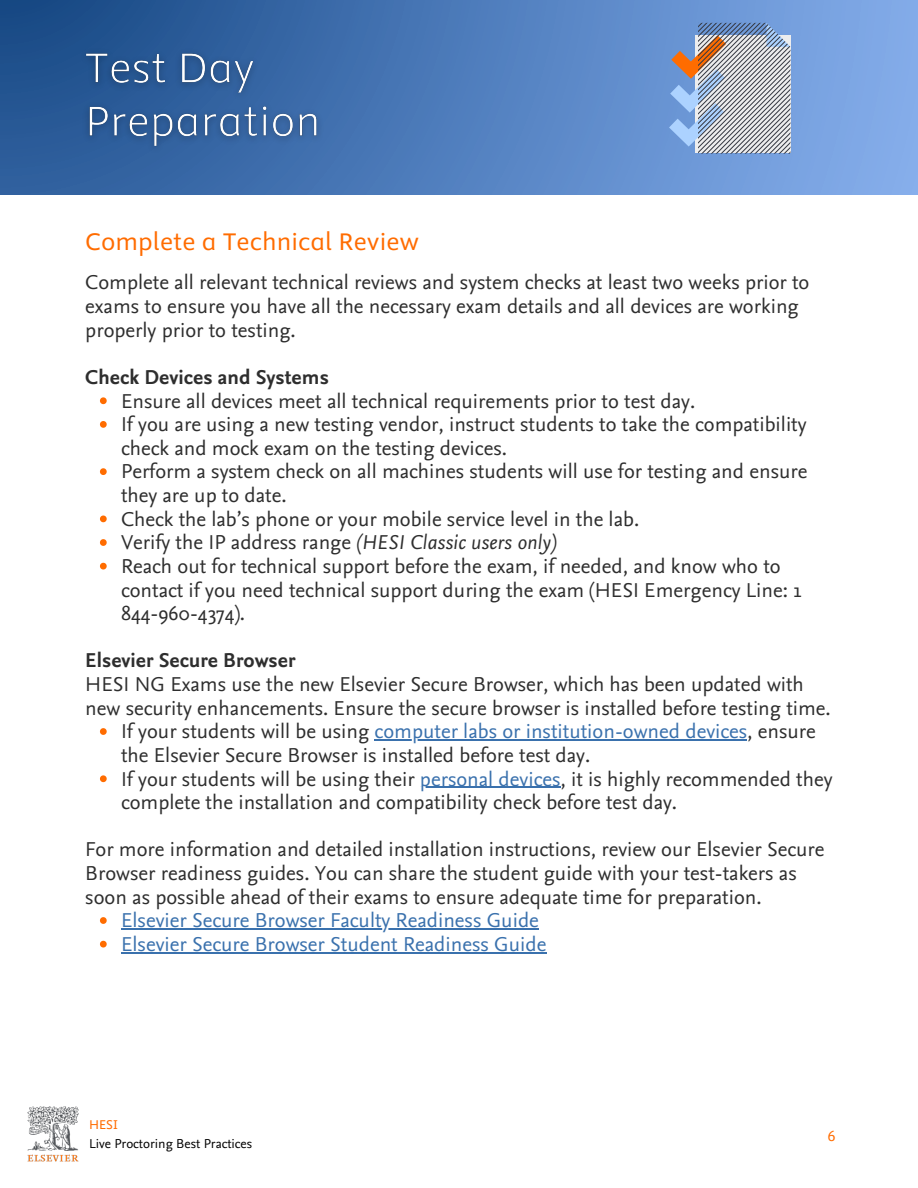
<style>
.page{position:relative;width:918px;height:1188px;background:#fff}
.page>*{position:absolute;margin:0;border:0;box-sizing:border-box;transform-origin:0 0}
.t1{font:27px "Elsevier Sans";color:#ff6c00}
.t2{font:21px/23.7px "Nexus Sans Pro";color:#2e2e2e}
.t3{font:21px "Nexus Sans Pro";color:#3a71ad}
.t4{font:700 21px "Nexus Sans Pro";color:#2e2e2e}
.t5{font:16.5px "Elsevier Sans";color:#ff6c00}
.t6{font:14.25px "Elsevier Sans";color:#ff6c00}
.t7{font:13.5px "Nexus Sans Pro";color:#000}
.s1{font-style:italic}
.s2{font-weight:700}
.s3{color:#2e2e2e}
.s4{color:#3a71ad}
</style>
<div class="page">
<svg style="left:100px;top:397px;width:7px;height:7px"></svg>
<svg style="left:100px;top:421px;width:7px;height:7px"></svg>
<svg style="left:100px;top:468px;width:7px;height:7px"></svg>
<svg style="left:100px;top:516px;width:7px;height:6px"></svg>
<svg style="left:100px;top:539px;width:7px;height:7px"></svg>
<svg style="left:100px;top:563px;width:7px;height:7px"></svg>
<svg style="left:100px;top:728px;width:7px;height:7px"></svg>
<hr style="left:375px;top:739px;width:372px;height:2px;background:#3a71ad">
<svg style="left:100px;top:775px;width:7px;height:7px"></svg>
<hr style="left:420px;top:787px;width:141px;height:1px;background:#3a71ad">
<svg style="left:100px;top:917px;width:7px;height:7px"></svg>
<hr style="left:121px;top:928px;width:418px;height:2px;background:#3a71ad">
<svg style="left:100px;top:941px;width:7px;height:7px"></svg>
<hr style="left:121px;top:952px;width:425px;height:1px;background:#3a71ad">
<img style="left:27px;top:1106px;width:52px;height:56px">
<div style="left:0;top:0;width:918px;height:195px;background:linear-gradient(to right,#1c4e8b,#85aeec)"></div>
<hr style="left:53px;top:2px;width:258px;height:1px;background:#bfbfbf">
<svg style="left:669px;top:23px;width:121px;height:131px"></svg>
<img style="left:75px;top:42px;width:254px;height:119px">
<p class="t1" style="left:85px;top:226px;width:336px">Complete a Technical Review</p>
<p class="t2" style="left:85px;top:271px;width:726px">Complete all relevant technical reviews and system checks at least two weeks prior to exams to ensure you have all the necessary exam details and all devices are working properly prior to testing.</p>
<h2 class="t4" style="left:85px;top:363px;width:245px">Check Devices and Systems</h2>
<h4 class="t2" style="left:121px;top:389px;width:576px">Ensure all devices meet all technical requirements prior to test day.</h4>
<h3 class="t2" style="left:121px;top:413px;width:687px">If you are using a new testing vendor, instruct students to take the compatibility check and mock exam on the testing devices.</h3>
<p class="t2" style="left:121px;top:460px;width:688px">Perform a system check on all machines students will use for testing and ensure they are up to date.</p>
<p class="t2" style="left:121px;top:507px;width:520px">Check the lab’s phone or your mobile service level in the lab.</p>
<p class="t2" style="left:121px;top:531px;width:437px">Verify the IP address range <span class="s1">(HESI Classic users only)</span></p>
<p class="t2" style="left:121px;top:555px;width:682px">Reach out for technical support before the exam, if needed, and know who to contact if you need technical support during the exam (HESI Emergency Line: 1<br>844-960-4374).</p>
<p class="t2" style="left:85px;top:649px;width:747px"><span class="s2">Elsevier Secure Browser<br></span>HESI NG Exams use the new Elsevier Secure Browser, which has been updated with new security enhancements. Ensure the secure browser is installed before testing time.</p>
<p class="t3" style="left:121px;top:718px;width:696px"><span class="s3">If your students will be using</span> computer labs or institution-owned devices<span class="s3">, ensure</span></p>
<h4 class="t2" style="left:121px;top:744px;width:713px">the Elsevier Secure Browser is installed before test day.<br>If your students will be using their <span class="s4">personal devices</span>, it is highly recommended they</h4>
<p class="t2" style="left:121px;top:791px;width:558px">complete the installation and compatibility check before test day.</p>
<p class="t2" style="left:85px;top:838px;width:741px">For more information and detailed installation instructions, review our Elsevier Secure</p>
<p class="t2" style="left:85px;top:862px;width:713px">Browser readiness guides. You can share the student guide with your test-takers as</p>
<p class="t2" style="left:85px;top:885px;width:678px">soon as possible ahead of their exams to ensure adequate time for preparation.</p>
<p class="t3" style="left:121px;top:907px;width:419px">Elsevier Secure Browser Faculty Readiness Guide</p>
<h4 class="t3" style="left:121px;top:930px;width:427px">Elsevier Secure Browser Student Readiness Guide</h4>
<p class="t6" style="left:89px;top:1116px;width:30px">HESI</p>
<p class="t7" style="left:89px;top:1135px;width:165px">Live Proctoring Best Practices</p>
<p class="t5" style="left:828px;top:1127px;width:10px">6</p>
</div>
